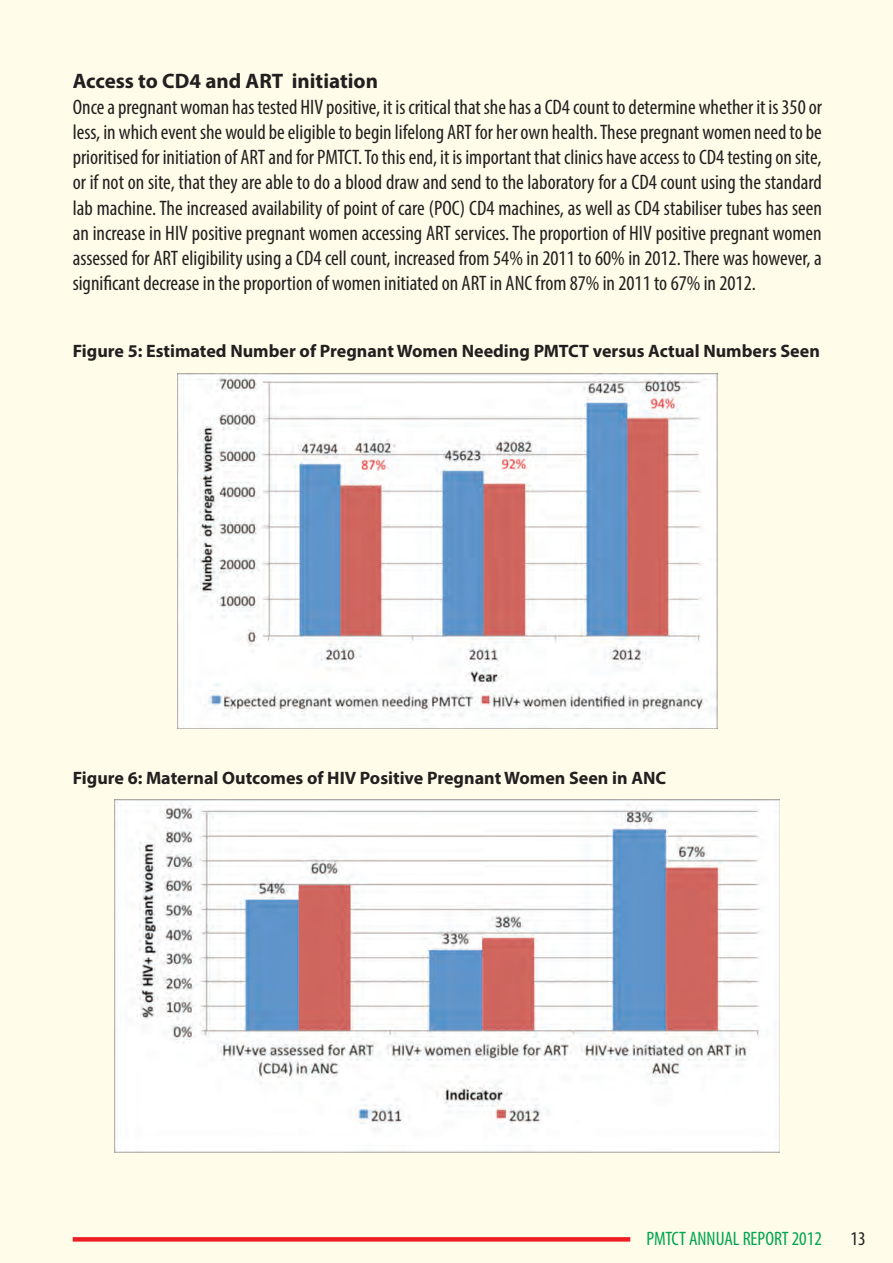
<style>
.page{position:relative;width:893px;height:1263px;background:#fff}
.page>*{position:absolute;margin:0;border:0;box-sizing:border-box;transform-origin:0 0}
.t1{font:condensed 21px/25.2px "Myriad Pro";color:#231f20;text-align:justify}
.t2{font:700 21px "Myriad Pro";color:#231f20}
.t3{font:condensed 19.5px "Myriad Pro";color:#00a54f}
.t4{font:condensed 19.5px "Myriad Pro";color:#231f20}
.t5{font:700 18px "Myriad Pro";color:#231f20}
</style>
<div class="page">
<hr style="left:0;top:0;width:1px;height:1262px;background:#fffde9">
<div style="left:2px;top:0;width:890px;height:1262px;background:#fffde9"></div>
<svg style="left:73px;top:1237px;width:557px;height:4px;background:#ee2328"></svg>
<img style="left:177px;top:373px;width:539px;height:355px">
<img style="left:115px;top:799px;width:664px;height:352px">
<p class="t2" style="left:73px;top:68px;width:306px">Access to CD4 and ART initiation</p>
<p class="t1" style="left:73px;top:94px;width:750px">Once a pregnant woman has tested HIV positive, it is critical that she has a CD4 count to determine whether it is 350 or less, in which event she would be eligible to begin lifelong ART for her own health. These pregnant women need to be prioritised for initiation of ART and for PMTCT. To this end, it is important that clinics have access to CD4 testing on site, or if not on site, that they are able to do a blood draw and send to the laboratory for a CD4 count using the standard lab machine. The increased availability of point of care (POC) CD4 machines, as well as CD4 stabiliser tubes has seen an increase in HIV positive pregnant women accessing ART services. The proportion of HIV positive pregnant women assessed for ART eligibility using a CD4 cell count, increased from 54% in 2011 to 60% in 2012. There was however, a significant decrease in the proportion of women initiated on ART in ANC from 87% in 2011 to 67% in 2012.</p>
<p class="t5" style="left:73px;top:339px;width:748px">Figure 5: Estimated Number of Pregnant Women Needing PMTCT versus Actual Numbers Seen</p>
<p class="t5" style="left:73px;top:766px;width:594px">Figure 6: Maternal Outcomes of HIV Positive Pregnant Women Seen in ANC</p>
<p class="t3" style="left:646px;top:1225px;width:177px">PMTCT ANNUAL REPORT 2012</p>
<p class="t4" style="left:850px;top:1225px;width:17px">13</p>
</div>
